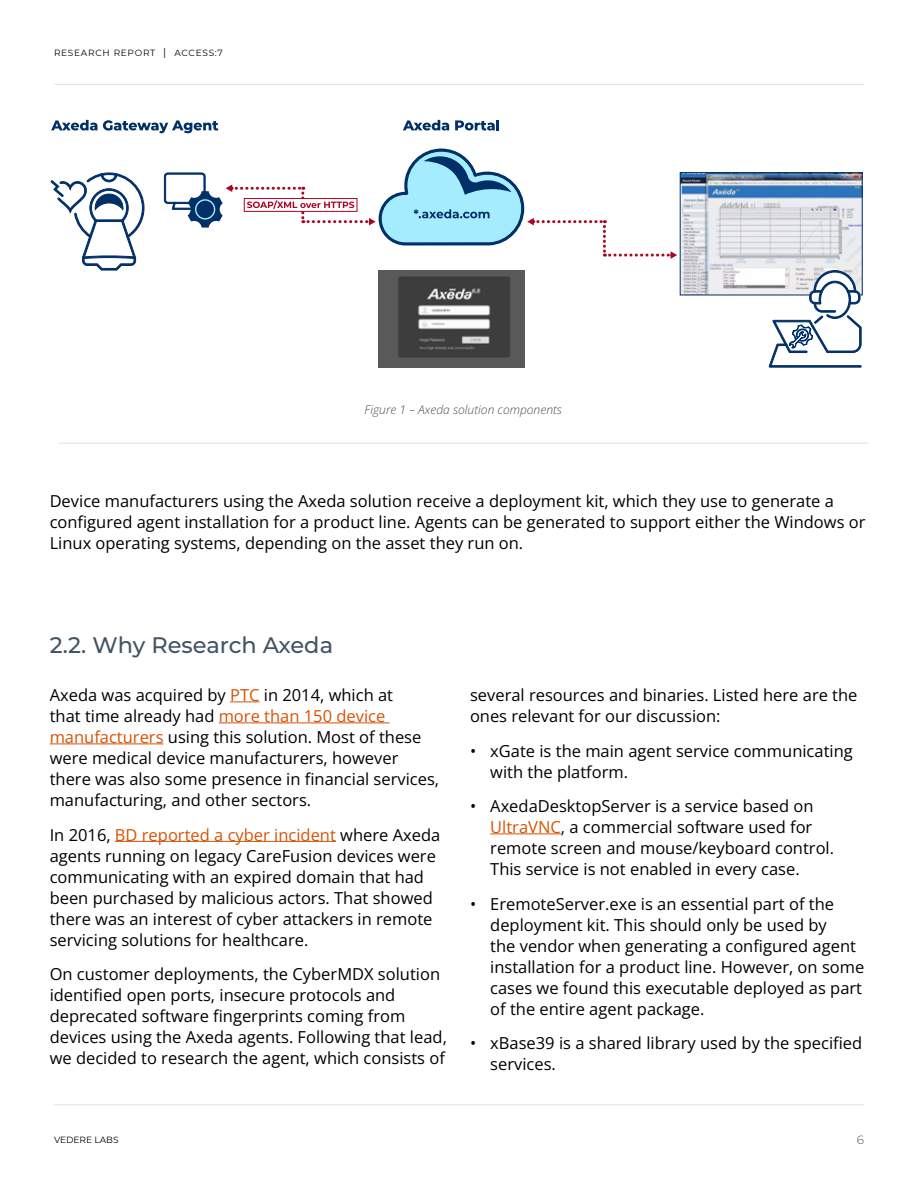
<style>
.page{position:relative;width:918px;height:1188px;background:#fff}
.page>*{position:absolute;margin:0;border:0;box-sizing:border-box;transform-origin:0 0}
.Headline_2{font:500 22.5px "Montserrat";color:#415464}
.Body_Copy_Regular{font:16.5px/21px "Open Sans";color:#000}
.Figure_text{font:italic 300 12px "Open Sans";color:#4d4d4d}
.t1{font:300 12px "Montserrat";color:#585858}
.t2{font:9px "Montserrat";letter-spacing:.08em;color:#000}
.t3{font:9px "Montserrat";color:#000}
.s1{font-size:10.5px}
.s2{color:#d85204}
</style>
<div class="page">
<hr style="left:54px;top:1104px;width:810px;height:1px;background:#e1e1e1">
<hr style="left:54px;top:84px;width:810px;height:1px;background:#e1e1e1">
<hr style="left:230px;top:702px;width:30px;height:1px;background:#d85204">
<hr style="left:219px;top:723px;width:171px;height:1px;background:#d85204">
<hr style="left:50px;top:744px;width:114px;height:1px;background:#d85204">
<hr style="left:115px;top:841px;width:221px;height:1px;background:#d85204">
<hr style="left:490px;top:834px;width:71px;height:1px;background:#d85204">
<img style="left:379px;top:270px;width:145px;height:97px">
<svg style="left:403px;top:120px;width:46px;height:11px"></svg>
<svg style="left:455px;top:120px;width:44px;height:11px"></svg>
<svg style="left:51px;top:120px;width:46px;height:11px"></svg>
<svg style="left:103px;top:120px;width:115px;height:13px"></svg>
<svg style="left:50px;top:172px;width:95px;height:99px"></svg>
<img style="left:682px;top:174px;width:179px;height:119px">
<div style="left:680px;top:172px;width:183px;height:123px;border:1px solid #012f67"></div>
<svg style="left:768px;top:270px;width:94px;height:98px"></svg>
<svg style="left:163px;top:149px;width:514px;height:110px"></svg>
<hr style="left:58px;top:443px;width:810px;height:1px;background:#e1e1e1">
<p class="t2" style="left:54px;top:46px;width:170px">RESEARCH REPORT <span class="s1">|</span> ACCESS:7</p>
<p class="Figure_text" style="left:365px;top:401px;width:199px">Figure 1 – Axeda solution components</p>
<p class="Body_Copy_Regular" style="left:50px;top:490px;width:817px">Device manufacturers using the Axeda solution receive a deployment kit, which they use to generate a configured agent installation for a product line. Agents can be generated to support either the Windows or<br>Linux operating systems, depending on the asset they run on.</p>
<p class="Headline_2" style="left:50px;top:629px;width:285px">2.2. Why Research Axeda</p>
<p class="Body_Copy_Regular" style="left:50px;top:684px;width:391px">Axeda was acquired by <span class="s2">PTC</span> in 2014, which at<br>that time already had <span class="s2">more than 150 device manufacturers</span> using this solution. Most of these were medical device manufacturers, however there was also some presence in financial services, manufacturing, and other sectors.</p>
<p class="Body_Copy_Regular" style="left:50px;top:824px;width:392px">In 2016, <span class="s2">BD reported a cyber incident</span> where Axeda agents running on legacy CareFusion devices were communicating with an expired domain that had been purchased by malicious actors. That showed there was an interest of cyber attackers in remote servicing solutions for healthcare.</p>
<p class="Body_Copy_Regular" style="left:50px;top:963px;width:399px">On customer deployments, the CyberMDX solution identified open ports, insecure protocols and deprecated software fingerprints coming from devices using the Axeda agents. Following that lead, we decided to research the agent, which consists of</p>
<p class="Body_Copy_Regular" style="left:470px;top:684px;width:389px">several resources and binaries. Listed here are the ones relevant for our discussion:</p>
<p class="Body_Copy_Regular" style="left:490px;top:740px;width:364px;text-indent:-20px">• xGate is the main agent service communicating with the platform.</p>
<p class="Body_Copy_Regular" style="left:490px;top:795px;width:345px;text-indent:-20px">• AxedaDesktopServer is a service based on <span class="s2">UltraVNC</span>, a commercial software used for remote screen and mouse/keyboard control.<br>This service is not enabled in every case.</p>
<p class="Body_Copy_Regular" style="left:490px;top:893px;width:376px;text-indent:-20px">• EremoteServer.exe is an essential part of the deployment kit. This should only be used by<br>the vendor when generating a configured agent installation for a product line. However, on some cases we found this executable deployed as part of the entire agent package.</p>
<p class="Body_Copy_Regular" style="left:490px;top:1032px;width:373px;text-indent:-20px">• xBase39 is a shared library used by the specified services.</p>
<p class="t3" style="left:54px;top:1133px;width:66px">VEDERE LABS</p>
<p class="t1" style="left:857px;top:1132px;width:9px">6</p>
</div>
